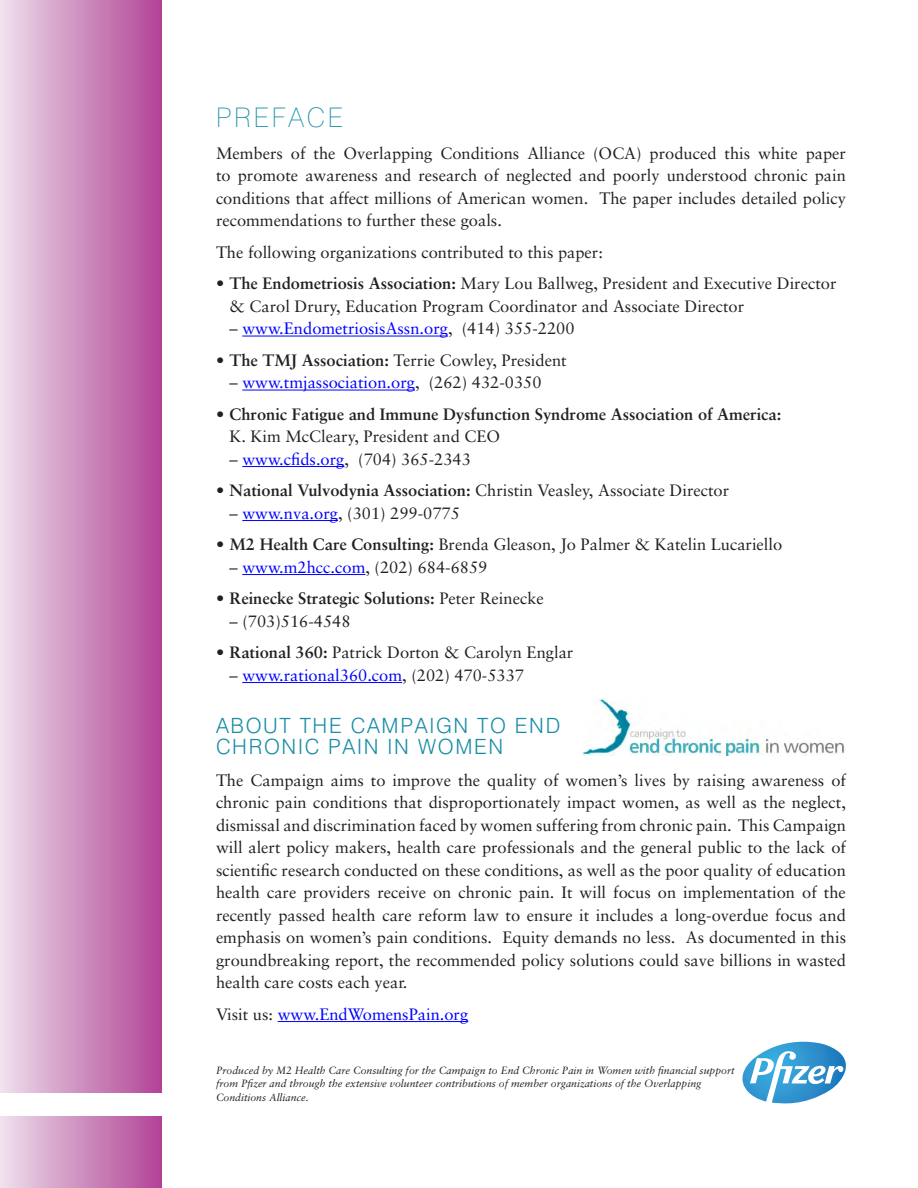
<style>
.page{position:relative;width:918px;height:1188px;background:#fff}
.page>*{position:absolute;margin:0;border:0;box-sizing:border-box;transform-origin:0 0}
.t1{font:100 27px "Swiss";letter-spacing:.1em;color:#198ea5}
.t2{font:300 21px/21px "Swiss";letter-spacing:.08em;color:#198ea5}
.t3{font:16.5px/22.5px "Sabon";color:#231f20;text-align:justify}
.t4{font:16.5px "Sabon";color:#00f}
.t5{font:700 16.5px/22.5px "Sabon";color:#231f20}
.t6{font:italic 10.5px/13.5px "Sabon";color:#231f20}
.s1{font-weight:700}
.s2{color:#231f20}
.s3{font-weight:400}
.s4{color:#00f}
</style>
<div class="page">
<div style="left:0;top:0;width:162px;height:1188px;background:linear-gradient(to right,#eee0ec,#b24396)"></div>
<div style="left:0;top:1093px;width:918px;height:23px;background:#fff"></div>
<hr style="left:242px;top:336px;width:206px;height:1px;background:#00f">
<hr style="left:242px;top:390px;width:173px;height:1px;background:#00f">
<hr style="left:242px;top:466px;width:102px;height:1px;background:#00f">
<hr style="left:242px;top:520px;width:96px;height:1px;background:#00f">
<hr style="left:242px;top:574px;width:123px;height:1px;background:#00f">
<hr style="left:242px;top:682px;width:160px;height:1px;background:#00f">
<hr style="left:278px;top:1021px;width:190px;height:1px;background:#00f">
<svg style="left:742px;top:1041px;width:104px;height:63px"></svg>
<img style="left:582px;top:698px;width:262px;height:58px">
<p class="t1" style="left:216px;top:101px;width:129px">PREFACE</p>
<p class="t3" style="left:216px;top:142px;width:632px">Members of the Overlapping Conditions Alliance (OCA) produced this white paper to promote awareness and research of neglected and poorly understood chronic pain conditions that affect millions of American women. The paper includes detailed policy recommendations to further these goals.</p>
<p class="t3" style="left:216px;top:241px;width:388px">The following organizations contributed to this paper:</p>
<p class="t3" style="left:229px;top:272px;width:608px;text-indent:-13px">• <span class="s1">The Endometriosis Association:</span> Mary Lou Ballweg, President and Executive Director &amp; Carol Drury, Education Program Coordinator and Associate Director</p>
<p class="t4" style="left:229px;top:319px;width:347px"><span class="s2">–</span> www.EndometriosisAssn.org<span class="s2">, (414) 355-2200</span></p>
<p class="t3" style="left:216px;top:349px;width:352px">• <span class="s1">The TMJ Association:</span> Terrie Cowley, President</p>
<p class="t4" style="left:229px;top:373px;width:314px"><span class="s2">–</span> www.tmjassociation.org<span class="s2">, (262) 432-0350</span></p>
<p class="t5" style="left:229px;top:403px;width:553px;text-indent:-13px"><span class="s3">•</span> Chronic Fatigue and Immune Dysfunction Syndrome Association of America:<br><span class="s3">K. Kim McCleary, President and CEO</span></p>
<p class="t3" style="left:229px;top:448px;width:243px">– <span class="s4">www.cfids.org</span>, (704) 365-2343</p>
<p class="t3" style="left:216px;top:479px;width:515px">• <span class="s1">National Vulvodynia Association:</span> Christin Veasley, Associate Director</p>
<p class="t3" style="left:229px;top:502px;width:232px">– <span class="s4">www.nva.org</span>, (301) 299-0775</p>
<p class="t3" style="left:216px;top:533px;width:568px">• <span class="s1">M2 Health Care Consulting:</span> Brenda Gleason, Jo Palmer &amp; Katelin Lucariello</p>
<p class="t3" style="left:229px;top:556px;width:259px">– <span class="s4">www.m2hcc.com</span>, (202) 684-6859</p>
<p class="t5" style="left:216px;top:587px;width:329px"><span class="s3">•</span> Reinecke Strategic Solutions: <span class="s3">Peter Reinecke</span></p>
<p class="t3" style="left:229px;top:610px;width:123px">– (703)516-4548</p>
<p class="t3" style="left:216px;top:641px;width:359px">• <span class="s1">Rational 360:</span> Patrick Dorton &amp; Carolyn Englar</p>
<p class="t4" style="left:229px;top:665px;width:296px"><span class="s2">–</span> www.rational360.com<span class="s2">, (202) 470-5337</span></p>
<p class="t2" style="left:216px;top:715px;width:346px">ABOUT THE CAMPAIGN TO END<br>CHRONIC PAIN IN WOMEN</p>
<p class="t3" style="left:216px;top:769px;width:632px">The Campaign aims to improve the quality of women’s lives by raising awareness of chronic pain conditions that disproportionately impact women, as well as the neglect, dismissal and discrimination faced by women suffering from chronic pain. This Campaign will alert policy makers, health care professionals and the general public to the lack of scientific research conducted on these conditions, as well as the poor quality of education health care providers receive on chronic pain. It will focus on implementation of the recently passed health care reform law to ensure it includes a long-overdue focus and emphasis on women’s pain conditions. Equity demands no less. As documented in this groundbreaking report, the recommended policy solutions could save billions in wasted health care costs each year.</p>
<p class="t4" style="left:216px;top:1004px;width:254px"><span class="s2">Visit us:</span> www.EndWomensPain.org</p>
<p class="t6" style="left:216px;top:1063px;width:520px">Produced by M2 Health Care Consulting for the Campaign to End Chronic Pain in Women with financial support from Pfizer and through the extensive volunteer contributions of member organizations of the Overlapping<br>Conditions Alliance.</p>
</div>
